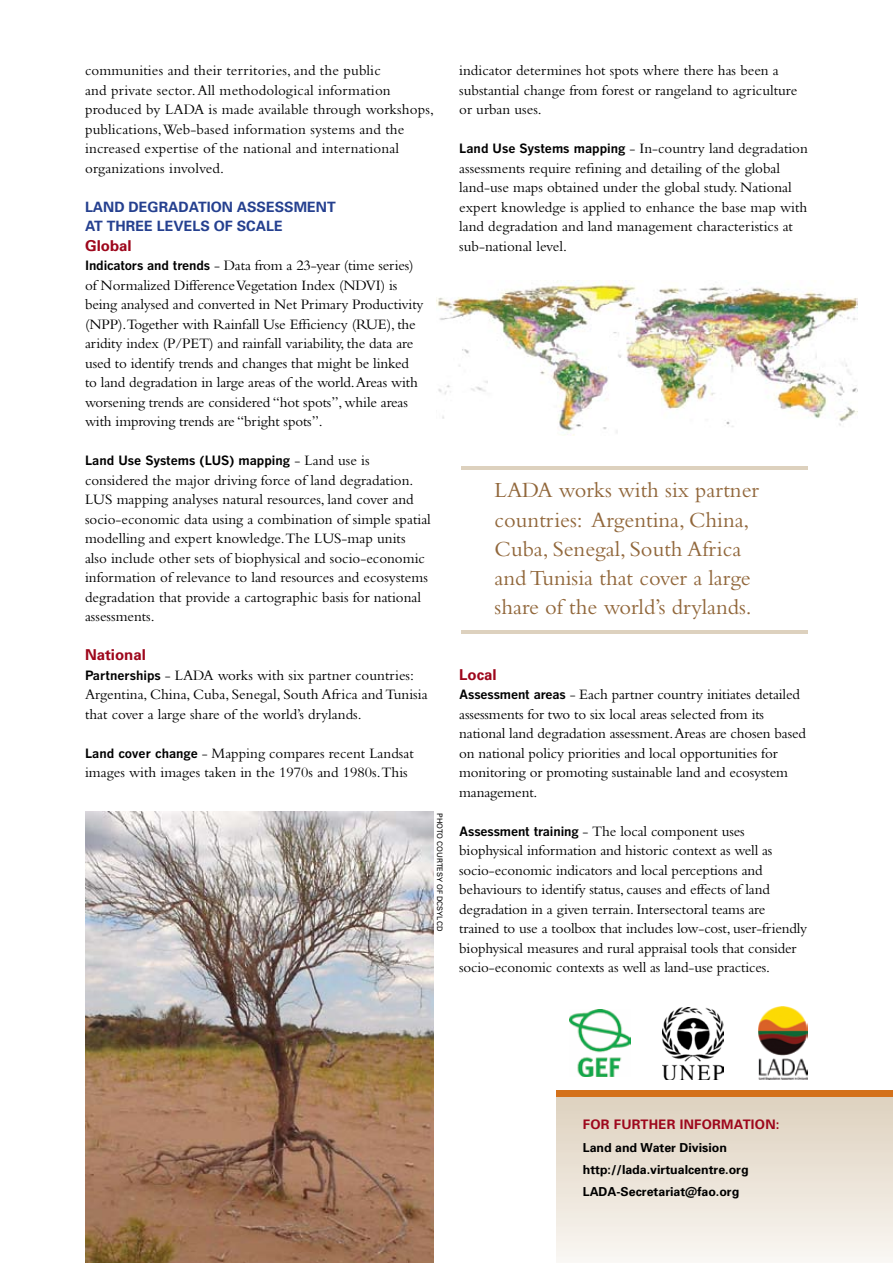
<style>
.page{position:relative;width:893px;height:1263px;background:#fff}
.page>*{position:absolute;margin:0;border:0;box-sizing:border-box;transform-origin:0 0}
.t1{font:22.5px/29.2px "Bembo";color:#91673b}
.t2{font:15px/19.5px "Bembo";color:#000}
.t3{font:700 15px "Univers";color:#9e071c}
.t4{font:700 14.25px/19.5px "Univers";color:#25408f}
.t5{font:700 13.2px "Univers";letter-spacing:.02em;color:#9e071c}
.t6{font:700 12.75px "Benton Gothic";color:#000}
.t7{font:700 12.3px/22.2px "Univers";color:#000}
.t8{font:7.5px "Univers";color:#000}
.s1{font-family:"Benton Gothic";font-weight:700;font-size:12.75px}
.s2{font-family:"Bembo";font-weight:400;font-size:15px}
</style>
<div class="page">
<div style="left:557px;top:1092px;width:336px;height:171px;background:linear-gradient(to bottom,#dcccb5,#faf9f6)"></div>
<img style="left:85px;top:811px;width:349px;height:452px">
<div style="left:557px;top:1090px;width:336px;height:6px;background:#d4711a"></div>
<img style="left:570px;top:1009px;width:60px;height:68px">
<img style="left:663px;top:1008px;width:61px;height:71px">
<img style="left:759px;top:1006px;width:49px;height:73px">
<img style="left:436px;top:280px;width:422px;height:155px">
<hr style="left:461px;top:467px;width:347px;height:3px;background:#ddd1be">
<hr style="left:461px;top:630px;width:347px;height:4px;background:#ddd1be">
<p class="t2" style="left:85px;top:61px;width:351px">communities and their territories, and the public<br>and private sector. All methodological information produced by LADA is made available through workshops, publications, Web-based information systems and the increased expertise of the national and international organizations involved.</p>
<p class="t4" style="left:85px;top:197px;width:95px">Land Degrada</p>
<p class="t4" style="left:85px;top:197px;width:252px;text-indent:113px">tion Assessment at three levels of scale</p>
<p class="t3" style="left:85px;top:236px;width:48px">Global</p>
<p class="t2" style="left:85px;top:256px;width:340px"><span class="s1">Indicators and trends</span> - Data from a 23-year (time series) of Normalized Difference Vegetation Index (NDVI) is being analysed and converted in Net Primary Productivity (NPP).Together with Rainfall Use Efficiency (RUE), the aridity index (P/PET) and rainfall variability, the data are used to identify trends and changes that might be linked to land degradation in large areas of the world. Areas with worsening trends are considered “hot spots”, while areas with improving trends are “bright spots”.</p>
<p class="t6" style="left:85px;top:453px;width:286px">Land Use Systems (LUS) mapping <span class="s2">- Land use is</span></p>
<p class="t2" style="left:85px;top:470px;width:347px">considered the major driving force of land degradation.<br>LUS mapping analyses natural resources, land cover and socio-economic data using a combination of simple spatial modelling and expert knowledge.The LUS-map units also include other sets of biophysical and socio-economic information of relevance to land resources and ecosystems degradation that provide a cartographic basis for national assessments.</p>
<p class="t3" style="left:85px;top:646px;width:62px">National</p>
<p class="t2" style="left:85px;top:665px;width:344px"><span class="s1">Partnerships</span> - LADA works with six partner countries:<br>Argentina, China, Cuba, Senegal, South Africa and Tunisia that cover a large share of the world’s drylands.</p>
<p class="t2" style="left:85px;top:743px;width:330px"><span class="s1">Land cover change</span> - Mapping compares recent Landsat images with images taken in the 1970s and 1980s.This</p>
<p class="t8" style="left:444px;top:813px;width:120px;rotate:90deg">Photo courtesy of DCSyLcD</p>
<p class="t2" style="left:459px;top:61px;width:339px">indicator determines hot spots where there has been a substantial change from forest or rangeland to agriculture or urban uses.</p>
<p class="t2" style="left:459px;top:139px;width:350px"><span class="s1">Land Use Systems mapping</span> - In-country land degradation assessments require refining and detailing of the global land-use maps obtained under the global study. National expert knowledge is applied to enhance the base map with land degradation and land management characteristics at sub-national level.</p>
<h1 class="t1" style="left:495px;top:475px;width:266px">LADA works with six partner countries: Argentina, China,<br>Cuba, Senegal, South Africa and Tunisia that cover a large share of the world’s drylands.</h1>
<p class="t3" style="left:459px;top:665px;width:39px">Local</p>
<p class="t2" style="left:459px;top:685px;width:348px"><span class="s1">Assessment areas</span> - Each partner country initiates detailed assessments for two to six local areas selected from its national land degradation assessment. Areas are chosen based on national policy priorities and local opportunities for monitoring or promoting sustainable land and ecosystem management.</p>
<p class="t2" style="left:459px;top:821px;width:350px"><span class="s1">Assessment training</span> - The local component uses biophysical information and historic context as well as socio-economic indicators and local perceptions and behaviours to identify status, causes and effects of land degradation in a given terrain. Intersectoral teams are trained to use a toolbox that includes low-cost, user-friendly biophysical measures and rural appraisal tools that consider socio-economic contexts as well as land-use practices.</p>
<p class="t5" style="left:583px;top:1117px;width:198px">For further information:</p>
<p class="t7" style="left:583px;top:1136px;width:167px">Land and Water Division http://lada.virtualcentre.org<br>LADA-Secretariat@fao.org</p>
</div>
